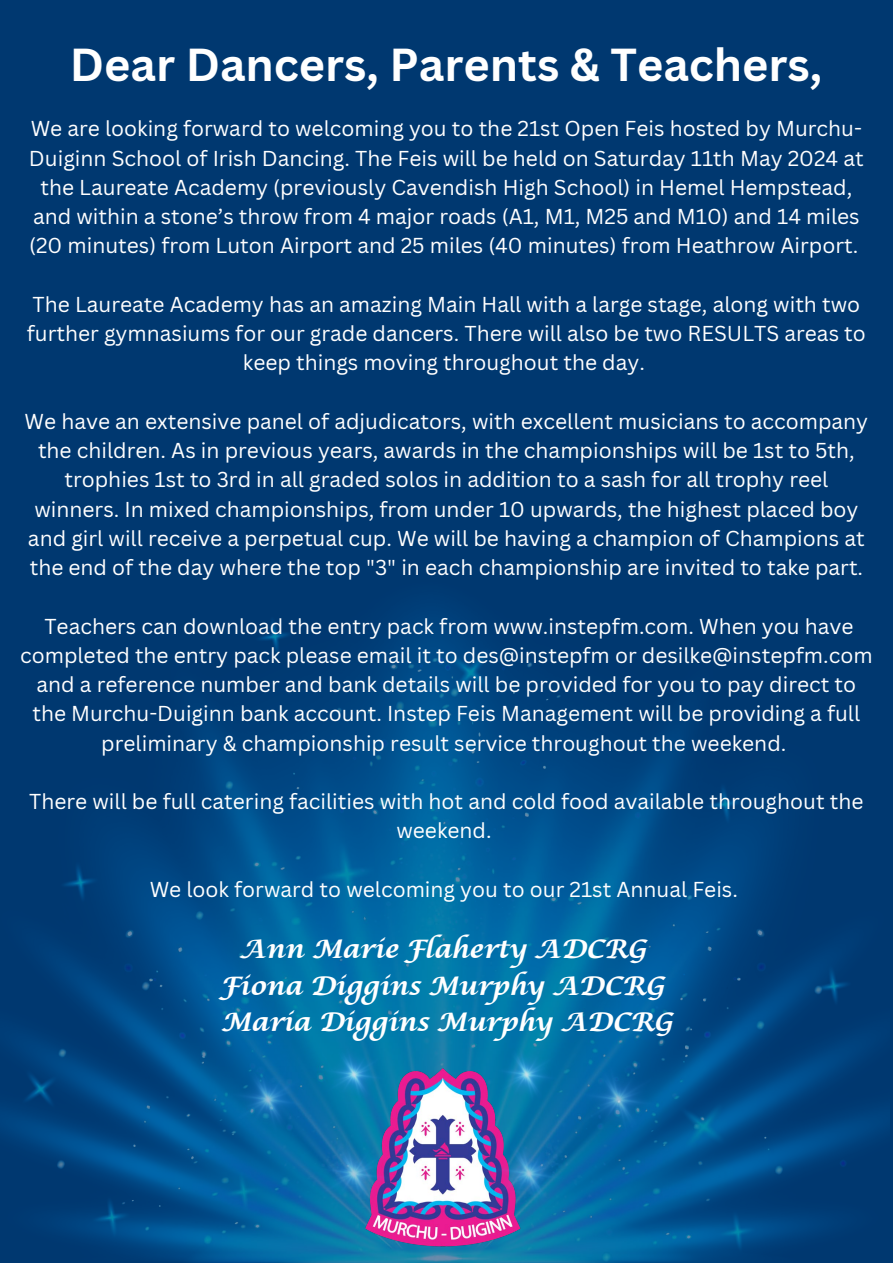
<style>
.page{position:relative;width:893px;height:1263px;background:#003870}
.page>*{position:absolute;margin:0;border:0;box-sizing:border-box;transform-origin:0 0}
.t1{font:700 45px "Canva Sans";color:#fff}
.t2{font:700 25.5px/36.6px "Lucida Calligraphy Std";color:#fff;text-align:center}
.t3{font:21px/29.2px "Canva Sans";color:#fff;text-align:center}
</style>
<div class="page">
<img style="left:0;top:611px;width:889px;height:652px">
<img style="left:365px;top:1063px;width:156px;height:186px">
<img style="left:303px;top:1129px;width:102px;height:89px">
<img style="left:479px;top:1129px;width:101px;height:89px">
<img style="left:217px;top:1055px;width:102px;height:89px">
<img style="left:568px;top:1055px;width:101px;height:89px">
<img style="left:312px;top:1038px;width:83px;height:73px">
<img style="left:485px;top:1038px;width:83px;height:73px">
<h2 class="t1" style="left:70px;top:33px;width:754px">Dear Dancers, Parents &amp; Teachers,</h2>
<h1 class="t3" style="left:29px;top:114px;width:836px">We are looking forward to welcoming you to the 21st Open Feis hosted by Murchu-Duiginn School of Irish Dancing. The Feis will be held on Saturday 11th May 2024 at the Laureate Academy (previously Cavendish High School) in Hemel Hempstead, and within a stone’s throw from 4 major roads (A1, M1, M25 and M10) and 14 miles (20 minutes) from Luton Airport and 25 miles (40 minutes) from Heathrow Airport.</h1>
<p class="t3" style="left:27px;top:289px;width:840px">The Laureate Academy has an amazing Main Hall with a large stage, along with two further gymnasiums for our grade dancers. There will also be two RESULTS areas to keep things moving throughout the day.</p>
<p class="t3" style="left:25px;top:406px;width:845px">We have an extensive panel of adjudicators, with excellent musicians to accompany the children. As in previous years, awards in the championships will be 1st to 5th, trophies 1st to 3rd in all graded solos in addition to a sash for all trophy reel winners. In mixed championships, from under 10 upwards, the highest placed boy and girl will receive a perpetual cup. We will be having a champion of Champions at the end of the day where the top "3" in each championship are invited to take part.</p>
<p class="t3" style="left:20px;top:611px;width:854px">Teachers can download the entry pack from www.instepfm.com. When you have completed the entry pack please email it to des@instepfm or desilke@instepfm.com and a reference number and bank details will be provided for you to pay direct to the Murchu-Duiginn bank account. Instep Feis Management will be providing a full preliminary &amp; championship result service throughout the weekend.</p>
<p class="t3" style="left:29px;top:786px;width:836px">There will be full catering facilities with hot and cold food available throughout the weekend.</p>
<p class="t3" style="left:150px;top:874px;width:590px">We look forward to welcoming you to our 21st Annual Feis.</p>
<p class="t2" style="left:221px;top:933px;width:453px">Ann Marie Flaherty ADCRG<br>Fiona Diggins Murphy ADCRG<br>Maria Diggins Murphy ADCRG</p>
</div>
